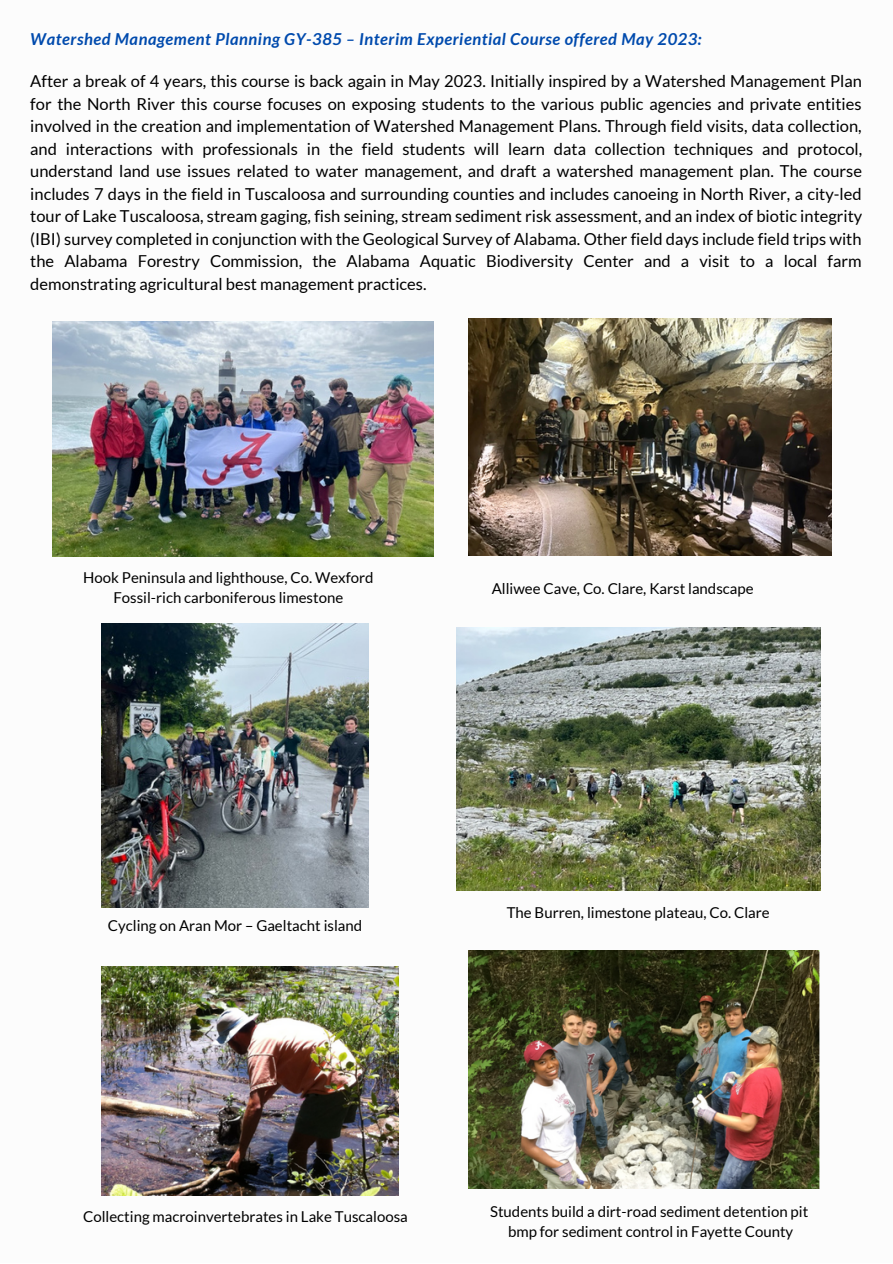
<style>
.page{position:relative;width:893px;height:1264px;background:#fff}
.page>*{position:absolute;margin:0;border:0;box-sizing:border-box;transform-origin:0 0}
.t1{font:16.5px/22.5px "Lato";color:#000;text-align:justify}
.t2{font:italic 700 16.5px "Lato";letter-spacing:.03em;color:#004aad}
.t3{font:15px "Lato";color:#000}
</style>
<div class="page">
<img style="left:53px;top:321px;width:380px;height:235px">
<img style="left:468px;top:318px;width:363px;height:238px">
<img style="left:101px;top:623px;width:268px;height:284px">
<img style="left:456px;top:627px;width:364px;height:263px">
<img style="left:468px;top:950px;width:351px;height:238px">
<img style="left:101px;top:967px;width:297px;height:228px">
<p class="t2" style="left:30px;top:28px;width:672px">Watershed Management Planning GY-385 – Interim Experiential Course offered May 2023:</p>
<p class="t1" style="left:30px;top:70px;width:833px">After a break of 4 years, this course is back again in May 2023. Initially inspired by a Watershed Management Plan for the North River this course focuses on exposing students to the various public agencies and private entities involved in the creation and implementation of Watershed Management Plans. Through field visits, data collection, and interactions with professionals in the field students will learn data collection techniques and protocol, understand land use issues related to water management, and draft a watershed management plan. The course includes 7 days in the field in Tuscaloosa and surrounding counties and includes canoeing in North River, a city-led tour of Lake Tuscaloosa, stream gaging, fish seining, stream sediment risk assessment, and an index of biotic integrity (IBI) survey completed in conjunction with the Geological Survey of Alabama. Other field days include field trips with the Alabama Forestry Commission, the Alabama Aquatic Biodiversity Center and a visit to a local farm demonstrating agricultural best management practices.</p>
<p class="t3" style="left:83px;top:567px;width:292px">Hook Peninsula and lighthouse, Co. Wexford</p>
<p class="t3" style="left:113px;top:588px;width:231px">Fossil-rich carboniferous limestone</p>
<p class="t3" style="left:491px;top:579px;width:263px">Alliwee Cave, Co. Clare, Karst landscape</p>
<p class="t3" style="left:108px;top:916px;width:256px">Cycling on Aran Mor – Gaeltacht island</p>
<p class="t3" style="left:506px;top:903px;width:264px">The Burren, limestone plateau, Co. Clare</p>
<p class="t3" style="left:83px;top:1206px;width:326px">Collecting macroinvertebrates in Lake Tuscaloosa</p>
<p class="t3" style="left:490px;top:1201px;width:319px">Students build a dirt-road sediment detention pit</p>
<p class="t3" style="left:508px;top:1222px;width:287px">bmp for sediment control in Fayette County</p>
</div>
